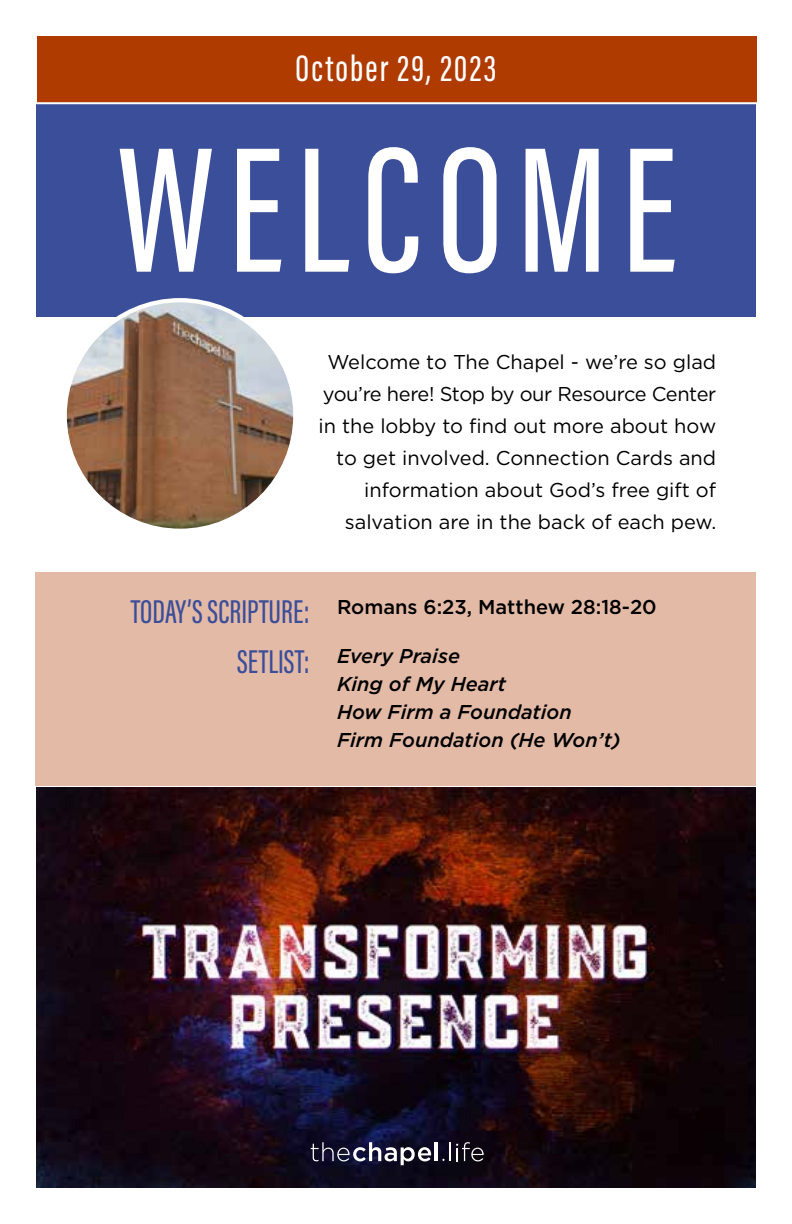
<style>
.page{position:relative;width:792px;height:1224px;background:#fff}
.page>*{position:absolute;margin:0;border:0;box-sizing:border-box;transform-origin:0 0}
.t1{font:38px "Acumin Variable Concept";letter-spacing:.06em;color:#fff}
.t2{font:34px "Acumin Variable Concept";color:#3b4e9a}
.t3{font:20px/32px "Gotham";color:#000;text-align:right}
.t4{font:italic 500 20px/28px "Gotham";color:#000}
.t5{font:500 20px "Gotham";color:#000}
</style>
<div class="page">
<div style="left:37px;top:36px;width:720px;height:66px;background:#b03b00"></div>
<img style="left:36px;top:788px;width:720px;height:400px">
<div style="left:36px;top:572px;width:720px;height:214px;background:#e3baa6"></div>
<div style="left:36px;top:103px;width:720px;height:214px;background:#3b4e9a"></div>
<img style="left:65px;top:300px;width:230px;height:231px;border-radius:115px">
<hr style="left:23px;top:102px;width:769px;height:2px;background:#fff">
<svg style="left:120px;top:147px;width:555px;height:126px"></svg>
<svg style="left:311px;top:1142px;width:120px;height:23px"></svg>
<hr style="left:435px;top:1142px;width:3px;height:19px;background:#fff">
<svg style="left:442px;top:1142px;width:42px;height:19px"></svg>
<h1 class="t1" style="left:295px;top:42px;width:202px">October 29, 2023</h1>
<p class="t3" style="left:319px;top:345px;width:399px">Welcome to The Chapel - we’re so glad you’re here! Stop by our Resource Center in the lobby to find out more about how to get involved. Connection Cards and information about God’s free gift of salvation are in the back of each pew.</p>
<h2 class="t2" style="left:131px;top:588px;width:181px">TODAY’S SCRIPTURE:</h2>
<h2 class="t2" style="left:237px;top:638px;width:74px">SETLIST:</h2>
<p class="t5" style="left:337px;top:594px;width:321px">Romans 6:23, Matthew 28:18-20</p>
<p class="t4" style="left:337px;top:642px;width:285px">Every Praise<br>King of My Heart<br>How Firm a Foundation<br>Firm Foundation (He Won’t)</p>
</div>
